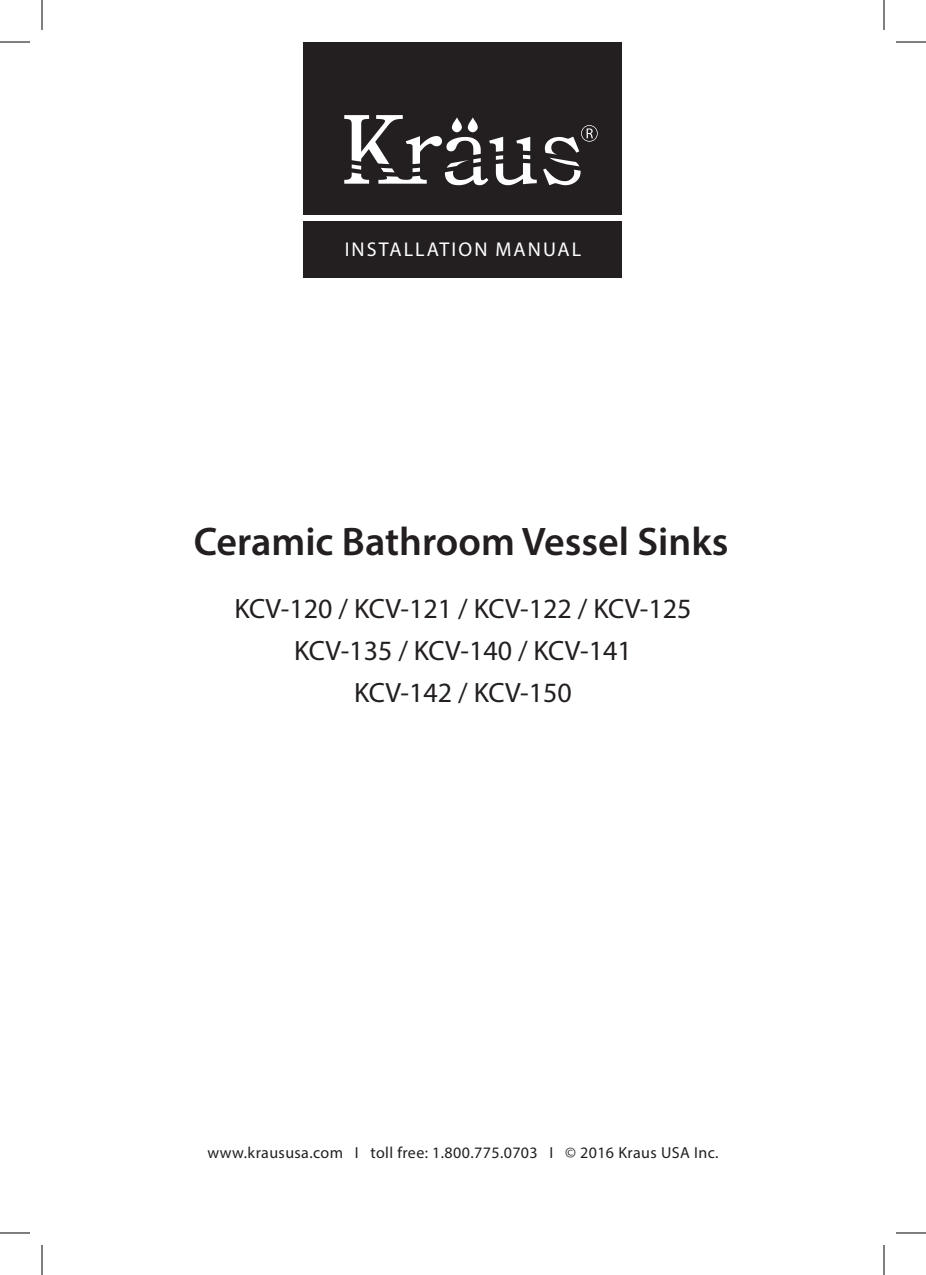
<style>
.page{position:relative;width:926px;height:1275px;background:#fff}
.page>*{position:absolute;margin:0;border:0;box-sizing:border-box;transform-origin:0 0}
.t1{font:600 40px "Myriad Pro";color:#231f20}
.t2{font:28px/42px "Myriad Pro";color:#231f20;text-align:center}
.t3{font:20px "Myriad Pro";letter-spacing:.105em;color:#fff}
.t4{font:16px "Myriad Pro";letter-spacing:.025em;color:#231f20}
</style>
<div class="page">
<div style="left:304px;top:221px;width:318px;height:56px;background:#231f20"></div>
<div style="left:304px;top:42px;width:318px;height:172px;background:#231f20"></div>
<svg style="left:344px;top:115px;width:254px;height:70px"></svg>
<hr style="left:0;top:42px;width:30px;height:1px;background:#000">
<hr style="left:896px;top:42px;width:30px;height:1px;background:#000">
<hr style="left:0;top:1232px;width:30px;height:1px;background:#000">
<hr style="left:896px;top:1232px;width:30px;height:1px;background:#000">
<hr style="left:42px;top:0;width:1px;height:30px;background:#000">
<hr style="left:42px;top:1245px;width:1px;height:30px;background:#000">
<hr style="left:884px;top:0;width:1px;height:30px;background:#000">
<hr style="left:884px;top:1245px;width:1px;height:30px;background:#000">
<p class="t3" style="left:345px;top:237px;width:238px">INSTALLATION MANUAL</p>
<h1 class="t1" style="left:194px;top:516px;width:536px">Ceramic Bathroom Vessel Sinks</h1>
<p class="t2" style="left:234px;top:587px;width:459px">KCV-120 / KCV-121 / KCV-122 / KCV-125<br>KCV-135 / KCV-140 / KCV-141<br>KCV-142 / KCV-150</p>
<p class="t4" style="left:208px;top:1143px;width:512px">www.kraususa.com I toll free: 1.800.775.0703 I © 2016 Kraus USA Inc.</p>
</div>
